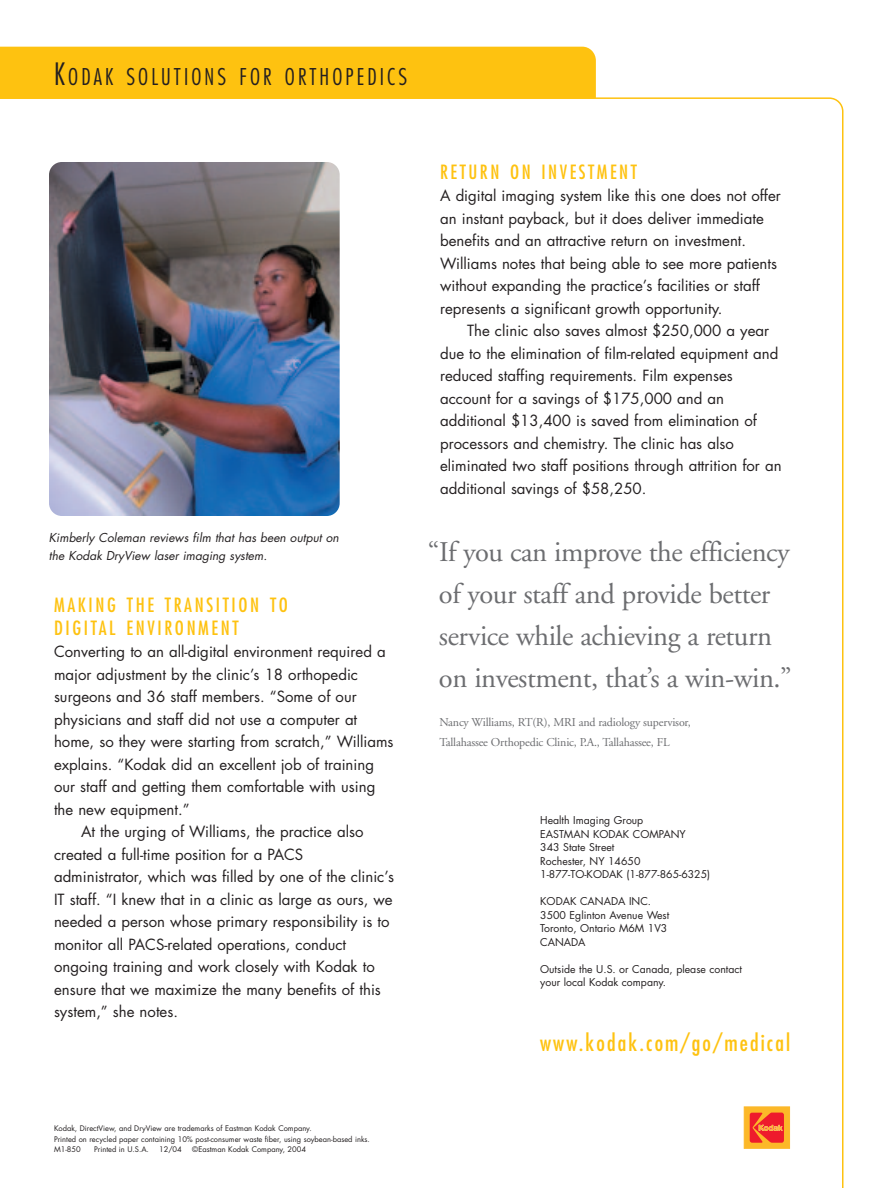
<style>
.page{position:relative;width:891px;height:1188px;background:#fff}
.page>*{position:absolute;margin:0;border:0;box-sizing:border-box;transform-origin:0 0}
.t1{font:28.5px/42px "Adobe Garamond";letter-spacing:-.015em;color:#6c6d70;text-align:center}
.t2{font:300 condensed 22.5px "Futura";letter-spacing:.14em;color:#231f20}
.t3{font:condensed 22.5px "Futura";letter-spacing:.095em;color:#fec210}
.t4{font:condensed 19.2px/22.5px "Futura";letter-spacing:.135em;color:#fec210}
.t5{font:15px/22.5px "Futura";color:#231f20}
.t6{font:12px/19.5px "Adobe Garamond";letter-spacing:-.015em;color:#6c6d70}
.t7{font:italic 12px/18px "Futura";color:#231f20}
.t8{font:10.5px/13.5px "Futura";color:#231f20}
.t9{font:7.5px/10.5px "Futura";color:#231f20}
.s1{font-size:30px}
</style>
<div class="page">
<div style="left:0;top:47px;width:596px;height:52px;background:#fec210"></div>
<div style="left:744px;top:1107px;width:46px;height:42px;background:#fcb828;border:1px solid #fcb828"></div>
<svg style="left:750px;top:1113px;width:34px;height:30px"></svg>
<img style="left:49px;top:162px;width:291px;height:354px;border-radius:13px">
<h2 class="t2" style="left:54px;top:67px;width:355px"><span class="s1">K</span>ODAK SOLUTIONS FOR ORTHOPEDICS</h2>
<p class="t4" style="left:440px;top:162px;width:198px">RETURN ON INVESTMENT</p>
<p class="t5" style="left:440px;top:186px;width:342px">A digital imaging system like this one does not offer an instant payback, but it does deliver immediate benefits and an attractive return on investment.<br>Williams notes that being able to see more patients without expanding the practice’s facilities or staff represents a significant growth opportunity.</p>
<p class="t5" style="left:440px;top:321px;width:343px;text-indent:27px">The clinic also saves almost $250,000 a year due to the elimination of film-related equipment and reduced staffing requirements. Film expenses account for a savings of $175,000 and an additional $13,400 is saved from elimination of processors and chemistry. The clinic has also eliminated two staff positions through attrition for an additional savings of $58,250.</p>
<p class="t7" style="left:49px;top:529px;width:291px">Kimberly Coleman reviews film that has been output on the Kodak DryView laser imaging system.</p>
<h1 class="t1" style="left:428px;top:534px;width:365px">“If you can improve the efficiency of your staff and provide better service while achieving a return on investment, that’s a win-win.”</h1>
<p class="t6" style="left:439px;top:714px;width:253px">Nancy Williams, RT(R), MRI and radiology supervisor,<br>Tallahassee Orthopedic Clinic, P.A., Tallahassee, FL</p>
<p class="t4" style="left:54px;top:595px;width:236px">MAKING THE TRANSITION TO<br>DIGITAL ENVIRONMENT</p>
<p class="t5" style="left:54px;top:642px;width:333px">Converting to an all-digital environment required a</p>
<p class="t5" style="left:54px;top:664px;width:306px">major adjustment by the clinic’s 18 orthopedic</p>
<p class="t5" style="left:54px;top:687px;width:304px">surgeons and 36 staff members. “Some of our</p>
<p class="t5" style="left:54px;top:709px;width:305px">physicians and staff did not use a computer at</p>
<p class="t5" style="left:54px;top:732px;width:341px">home, so they were starting from scratch,” Williams</p>
<p class="t5" style="left:54px;top:754px;width:322px">explains. “Kodak did an excellent job of training</p>
<p class="t5" style="left:54px;top:777px;width:323px">our staff and getting them comfortable with using</p>
<p class="t5" style="left:54px;top:799px;width:137px">the new equipment.”</p>
<p class="t5" style="left:81px;top:822px;width:284px">At the urging of Williams, the practice also</p>
<p class="t5" style="left:54px;top:844px;width:251px">created a full-time position for a PACS</p>
<p class="t5" style="left:54px;top:867px;width:341px">administrator, which was filled by one of the clinic’s</p>
<p class="t5" style="left:54px;top:889px;width:340px">IT staff. “I knew that in a clinic as large as ours, we</p>
<p class="t5" style="left:54px;top:912px;width:337px">needed a person whose primary responsibility is to</p>
<p class="t5" style="left:54px;top:934px;width:294px">monitor all PACS-related operations, conduct</p>
<p class="t5" style="left:54px;top:957px;width:322px">ongoing training and work closely with Kodak to</p>
<p class="t5" style="left:54px;top:979px;width:328px">ensure that we maximize the many benefits of this</p>
<p class="t5" style="left:54px;top:1002px;width:125px">system,” she notes.</p>
<p class="t8" style="left:540px;top:814px;width:172px">Health Imaging Group<br>EASTMAN KODAK COMPANY<br>343 State Street<br>Rochester, NY 14650<br>1-877-TO-KODAK (1-877-865-6325)</p>
<p class="t8" style="left:540px;top:895px;width:131px">KODAK CANADA INC.<br>3500 Eglinton Avenue West<br>Toronto, Ontario M6M 1V3<br>CANADA</p>
<p class="t8" style="left:540px;top:963px;width:203px">Outside the U.S. or Canada, please contact your local Kodak company.</p>
<p class="t9" style="left:54px;top:1124px;width:317px">Kodak, DirectView, and DryView are trademarks of Eastman Kodak Company.<br>Printed on recycled paper containing 10% post-consumer waste fiber, using soybean-based inks.<br>M1-850</p>
<p class="t9" style="left:94px;top:1145px;width:56px">Printed in U.S.A.</p>
<p class="t9" style="left:159px;top:1145px;width:24px">12/04</p>
<p class="t9" style="left:192px;top:1145px;width:116px">©Eastman Kodak Company, 2004</p>
<h2 class="t3" style="left:540px;top:1032px;width:251px">www.kodak.com/go/medical</h2>
</div>
